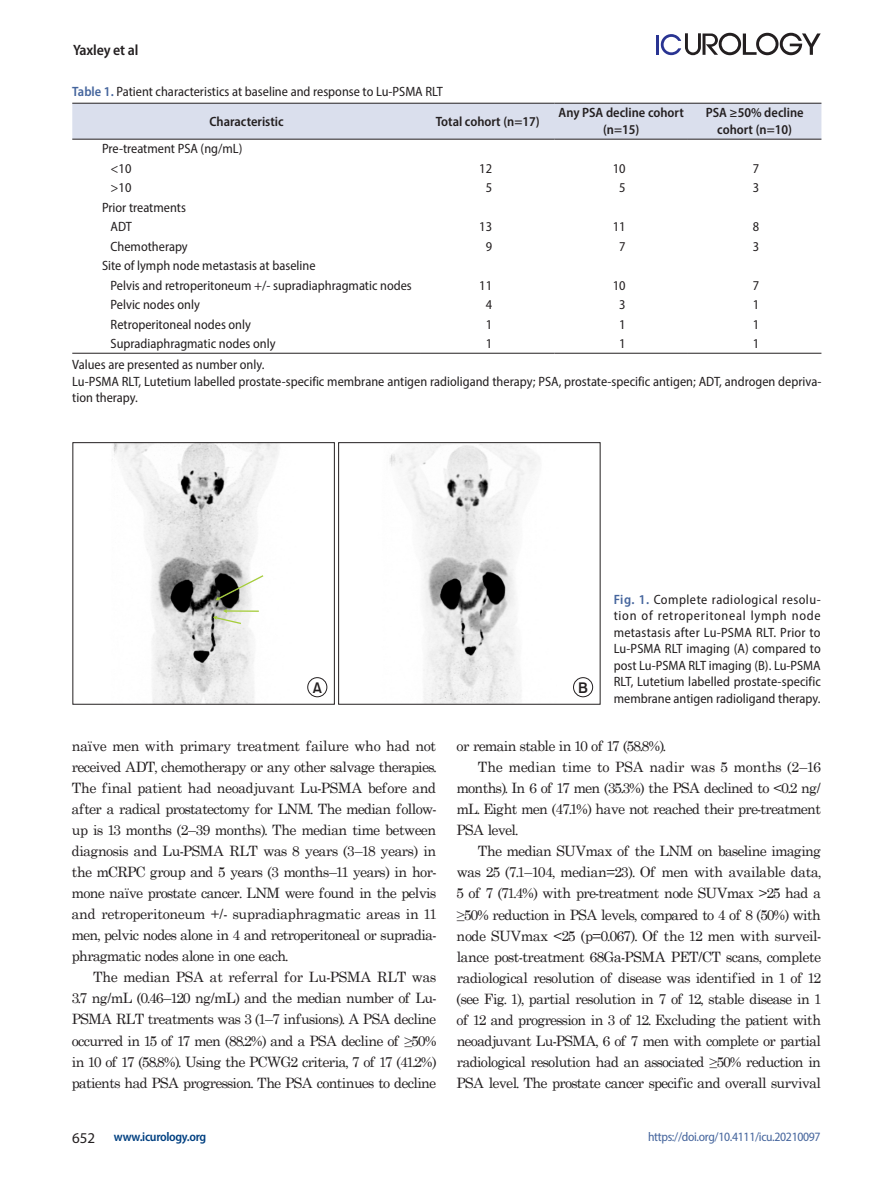
<style>
.page{position:relative;width:893px;height:1191px;background:#fff}
.page>*{position:absolute;margin:0;border:0;box-sizing:border-box;transform-origin:0 0}
.t1{font:600 semi-condensed 15px "Myriad Pro";letter-spacing:-.01em;color:#231f20}
.t2{font:15px "Myriad Pro";color:#231f20}
.t3{font:15px "Gothic 725 BT Bold A";color:#231f20}
.t4{font:14.25px/21px "Century Schoolbook";letter-spacing:-.045em;color:#231f20;text-align:justify}
.t5{font:14.25px "Century Schoolbook";letter-spacing:-.02em;color:#231f20}
.t6{font:semi-condensed 13.5px/16.5px "Myriad Pro";color:#231f20}
.t7{font:600 semi-condensed 13.5px/16.5px "Myriad Pro";color:#231f20;text-align:center}
.t8{font:semi-condensed 12.75px "Myriad Pro";letter-spacing:-.025em;color:#45659d}
.t9{font:600 semi-condensed 12.75px "Myriad Pro";letter-spacing:-.025em;color:#014081}
.s1{font-weight:600;color:#45659d}
.s2{font-weight:600}
</style>
<div class="page">
<hr style="left:656px;top:35px;width:3px;height:20px;background:#293492">
<svg style="left:661px;top:33px;width:160px;height:22px"></svg>
<div style="left:72px;top:104px;width:749px;height:35px;background:#dadfed"></div>
<hr style="left:72px;top:103px;width:349px;height:1px;background:#231f20">
<hr style="left:421px;top:103px;width:133px;height:1px;background:#231f20">
<hr style="left:554px;top:103px;width:134px;height:1px;background:#231f20">
<hr style="left:688px;top:103px;width:133px;height:1px;background:#231f20">
<hr style="left:72px;top:139px;width:349px;height:1px;background:#231f20">
<hr style="left:421px;top:139px;width:133px;height:1px;background:#231f20">
<hr style="left:554px;top:139px;width:134px;height:1px;background:#231f20">
<hr style="left:688px;top:139px;width:133px;height:1px;background:#231f20">
<hr style="left:72px;top:353px;width:349px;height:1px;background:#231f20">
<hr style="left:421px;top:353px;width:133px;height:1px;background:#231f20">
<hr style="left:554px;top:353px;width:134px;height:1px;background:#231f20">
<hr style="left:688px;top:353px;width:133px;height:1px;background:#231f20">
<svg style="left:72px;top:442px;width:529px;height:262px"></svg>
<div style="left:308px;top:677px;width:19px;height:20px;background:#fff;border-radius:50%"></div>
<div style="left:307px;top:677px;width:20px;height:20px;border:1px solid #231f20;border-radius:50%"></div>
<div style="left:573px;top:677px;width:20px;height:20px;background:#fff;border-radius:50%"></div>
<div style="left:573px;top:677px;width:20px;height:20px;border:1px solid #231f20;border-radius:50%"></div>
<svg style="left:215px;top:574px;width:50px;height:26px"></svg>
<hr style="left:227px;top:610px;width:32px;height:2px;background:#a6ce39">
<svg style="left:213px;top:609px;width:29px;height:16px"></svg>
<p class="t1" style="left:73px;top:41px;width:67px">Yaxley et al</p>
<p class="t6" style="left:210px;top:77px;width:235px;line-height:29.4px;text-indent:-137px"><span class="s1">Table 1.</span> Patient characteristics at baseline and response to Lu-PSMA RLT<br><span class="s2">Characteristic</span></p>
<p class="t7" style="left:436px;top:113px;width:106px">Total cohort (n=17)</p>
<p class="t7" style="left:559px;top:104px;width:127px">Any PSA decline cohort (n=15)</p>
<p class="t7" style="left:706px;top:104px;width:99px">PSA ≥50% decline cohort (n=10)</p>
<p class="t6" style="left:111px;top:139px;width:133px;line-height:19.5px;text-indent:-9px">Pre-treatment PSA (ng/mL) &lt;10</p>
<p class="t6" style="left:479px;top:160px;width:14px">12</p>
<p class="t6" style="left:613px;top:160px;width:14px">10</p>
<p class="t6" style="left:753px;top:160px;width:8px">7</p>
<p class="t6" style="left:111px;top:179px;width:22px">&gt;10</p>
<p class="t6" style="left:486px;top:179px;width:8px">5</p>
<p class="t6" style="left:619px;top:179px;width:8px">5</p>
<p class="t6" style="left:753px;top:179px;width:8px">3</p>
<p class="t6" style="left:111px;top:197px;width:77px;line-height:19.5px;text-indent:-9px">Prior treatments<br>ADT</p>
<p class="t6" style="left:479px;top:218px;width:14px">13</p>
<p class="t6" style="left:613px;top:218px;width:14px">11</p>
<p class="t6" style="left:753px;top:218px;width:8px">8</p>
<p class="t6" style="left:111px;top:238px;width:79px">Chemotherapy</p>
<p class="t6" style="left:486px;top:238px;width:8px">9</p>
<p class="t6" style="left:619px;top:238px;width:8px">7</p>
<p class="t6" style="left:753px;top:238px;width:8px">3</p>
<p class="t6" style="left:111px;top:256px;width:303px;line-height:19.5px;text-indent:-9px">Site of lymph node metastasis at baseline<br>Pelvis and retroperitoneum +/- supradiaphragmatic nodes</p>
<p class="t6" style="left:479px;top:277px;width:14px">11</p>
<p class="t6" style="left:613px;top:277px;width:14px">10</p>
<p class="t6" style="left:753px;top:277px;width:8px">7</p>
<p class="t6" style="left:111px;top:296px;width:91px">Pelvic nodes only</p>
<p class="t6" style="left:486px;top:296px;width:8px">4</p>
<p class="t6" style="left:619px;top:296px;width:8px">3</p>
<p class="t6" style="left:753px;top:296px;width:8px">1</p>
<p class="t6" style="left:111px;top:316px;width:142px">Retroperitoneal nodes only</p>
<p class="t6" style="left:486px;top:316px;width:8px">1</p>
<p class="t6" style="left:619px;top:316px;width:8px">1</p>
<p class="t6" style="left:753px;top:316px;width:8px">1</p>
<p class="t6" style="left:111px;top:335px;width:167px">Supradiaphragmatic nodes only</p>
<p class="t6" style="left:486px;top:335px;width:8px">1</p>
<p class="t6" style="left:619px;top:335px;width:8px">1</p>
<p class="t6" style="left:753px;top:335px;width:8px">1</p>
<p class="t6" style="left:72px;top:356px;width:751px">Values are presented as number only.<br>Lu-PSMA RLT, Lutetium labelled prostate-specific membrane antigen radioligand therapy; PSA, prostate-specific antigen; ADT, androgen depriva&shy;tion therapy.</p>
<p class="t3" style="left:313px;top:678px;width:11px">A</p>
<p class="t3" style="left:578px;top:678px;width:11px">B</p>
<p class="t6" style="left:614px;top:591px;width:209px;text-align:justify"><span class="s1">Fig. 1.</span> Complete radiological resolu&shy;tion of retroperitoneal lymph node metastasis after Lu-PSMA RLT. Prior to Lu-PSMA RLT imaging (A) compared to post Lu-PSMA RLT imaging (B). Lu-PSMA RLT, Lutetium labelled prostate-specific membrane antigen radioligand therapy.</p>
<p class="t4" style="left:72px;top:734px;width:367px">naïve men with primary treatment failure who had not received ADT, chemotherapy or any other salvage therapies.<br>The final patient had neoadjuvant Lu-PSMA before and after a radical prostatectomy for LNM. The median follow&shy;up is 13 months (2–39 months). The median time between diagnosis and Lu-PSMA RLT was 8 years (3–18 years) in the mCRPC group and 5 years (3 months–11 years) in hor&shy;mone naïve prostate cancer. LNM were found in the pelvis and retroperitoneum +/- supradiaphragmatic areas in 11 men, pelvic nodes alone in 4 and retroperitoneal or supradia&shy;phragmatic nodes alone in one each.</p>
<p class="t4" style="left:71px;top:965px;width:367px;text-indent:22px">The median PSA at referral for Lu-PSMA RLT was 3.7 ng/mL (0.46–120 ng/mL) and the median number of Lu-PSMA RLT treatments was 3 (1–7 infusions). A PSA decline occurred in 15 of 17 men (88.2%) and a PSA decline of ≥50% in 10 of 17 (58.8%). Using the PCWG2 criteria, 7 of 17 (41.2%) patients had PSA progression. The PSA continues to decline</p>
<p class="t2" style="left:72px;top:1128px;width:24px">652</p>
<p class="t9" style="left:114px;top:1128px;width:94px">www.icurology.org</p>
<p class="t4" style="left:457px;top:734px;width:211px">or remain stable in 10 of 17 (58.8%).</p>
<p class="t5" style="left:478px;top:755px;width:345px">The median time to PSA nadir was 5 months (2–16</p>
<p class="t4" style="left:456px;top:776px;width:366px">months). In 6 of 17 men (35.3%) the PSA declined to &lt;0.2 ng/</p>
<p class="t4" style="left:456px;top:797px;width:366px">mL. Eight men (47.1%) have not reached their pre-treatment</p>
<p class="t4" style="left:457px;top:818px;width:64px">PSA level.</p>
<p class="t4" style="left:478px;top:839px;width:344px">The median SUVmax of the LNM on baseline imaging</p>
<p class="t4" style="left:457px;top:860px;width:367px">was 25 (7.1–104, median=23). Of men with available data,</p>
<p class="t4" style="left:456px;top:881px;width:366px">5 of 7 (71.4%) with pre-treatment node SUVmax &gt;25 had a</p>
<p class="t4" style="left:457px;top:902px;width:366px">≥50% reduction in PSA levels, compared to 4 of 8 (50%) with</p>
<p class="t4" style="left:457px;top:923px;width:366px">node SUVmax &lt;25 (p=0.067). Of the 12 men with surveil-</p>
<p class="t4" style="left:457px;top:944px;width:366px">lance post-treatment 68Ga-PSMA PET/CT scans, complete</p>
<p class="t4" style="left:457px;top:965px;width:366px">radiological resolution of disease was identified in 1 of 12</p>
<p class="t4" style="left:456px;top:986px;width:367px">(see Fig. 1), partial resolution in 7 of 12, stable disease in 1</p>
<p class="t4" style="left:457px;top:1007px;width:366px">of 12 and progression in 3 of 12. Excluding the patient with</p>
<p class="t4" style="left:457px;top:1028px;width:366px">neoadjuvant Lu-PSMA, 6 of 7 men with complete or partial</p>
<p class="t4" style="left:457px;top:1049px;width:366px">radiological resolution had an associated ≥50% reduction in</p>
<p class="t4" style="left:457px;top:1070px;width:366px">PSA level. The prostate cancer specific and overall survival</p>
<p class="t8" style="left:648px;top:1128px;width:174px">https://doi.org/10.4111/icu.20210097</p>
</div>
